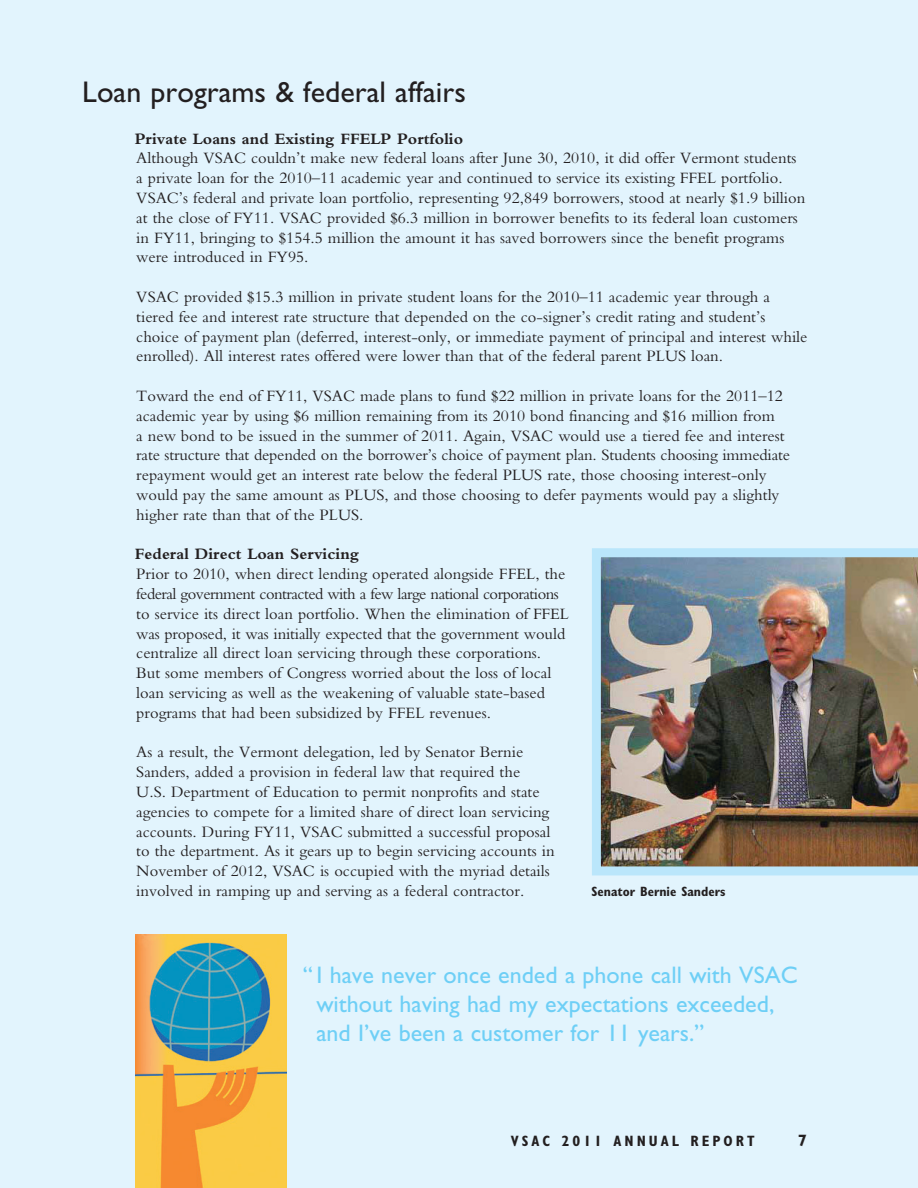
<style>
.page{position:relative;width:918px;height:1188px;background:#e2f4fd}
.page>*{position:absolute;margin:0;border:0;box-sizing:border-box;transform-origin:0 0}
.t1{font:30px "Gill Sans Std";color:#231f20}
.quote{font:24px/28.8px "Gill Sans Std";color:#6ecff6}
.text{font:16.5px/19.8px "Bembo Std";color:#231f20}
.sub_sub{font:700 16.5px "Bembo Std";color:#231f20}
.t2{font:700 16.5px "Gill Sans Std";color:#231f20}
.t3{font:700 condensed 15px "Gill Sans Std";letter-spacing:.2em;color:#231f20}
.t4{font:700 condensed 13.5px "Gill Sans Std";color:#231f20}
</style>
<div class="page">
<img style="left:592px;top:548px;width:326px;height:327px">
<img style="left:135px;top:935px;width:151px;height:253px">
<p class="t1" style="left:82px;top:75px;width:385px">Loan programs &amp; federal affairs</p>
<p class="sub_sub" style="left:135px;top:129px;width:330px">Private Loans and Existing FFELP Portfolio</p>
<p class="text" style="left:136px;top:148px;width:671px">Although VSAC couldn’t make new federal loans after June 30, 2010, it did offer Vermont students a private loan for the 2010–11 academic year and continued to service its existing FFEL portfolio.<br>VSAC’s federal and private loan portfolio, representing 92,849 borrowers, stood at nearly $1.9 billion at the close of FY11. VSAC provided $6.3 million in borrower benefits to its federal loan customers in FY11, bringing to $154.5 million the amount it has saved borrowers since the benefit programs were introduced in FY95.</p>
<p class="text" style="left:136px;top:287px;width:673px">VSAC provided $15.3 million in private student loans for the 2010–11 academic year through a tiered fee and interest rate structure that depended on the co-signer’s credit rating and student’s choice of payment plan (deferred, interest-only, or immediate payment of principal and interest while enrolled). All interest rates offered were lower than that of the federal parent PLUS loan.</p>
<p class="text" style="left:136px;top:386px;width:655px">Toward the end of FY11, VSAC made plans to fund $22 million in private loans for the 2011–12 academic year by using $6 million remaining from its 2010 bond financing and $16 million from<br>a new bond to be issued in the summer of 2011. Again, VSAC would use a tiered fee and interest rate structure that depended on the borrower’s choice of payment plan. Students choosing immediate repayment would get an interest rate below the federal PLUS rate, those choosing interest-only would pay the same amount as PLUS, and those choosing to defer payments would pay a slightly higher rate than that of the PLUS.</p>
<p class="sub_sub" style="left:135px;top:545px;width:226px">Federal Direct Loan Servicing</p>
<p class="text" style="left:136px;top:564px;width:434px">Prior to 2010, when direct lending operated alongside FFEL, the federal government contracted with a few large national corporations to service its direct loan portfolio. When the elimination of FFEL was proposed, it was initially expected that the government would centralize all direct loan servicing through these corporations.<br>But some members of Congress worried about the loss of local loan servicing as well as the weakening of valuable state-based programs that had been subsidized by FFEL revenues.</p>
<p class="text" style="left:136px;top:742px;width:420px">As a result, the Vermont delegation, led by Senator Bernie Sanders, added a provision in federal law that required the<br>U.S. Department of Education to permit nonprofits and state agencies to compete for a limited share of direct loan servicing accounts. During FY11, VSAC submitted a successful proposal to the department. As it gears up to begin servicing accounts in November of 2012, VSAC is occupied with the myriad details involved in ramping up and serving as a federal contractor.</p>
<p class="t4" style="left:591px;top:883px;width:135px">Senator Bernie Sanders</p>
<p class="quote" style="left:316px;top:961px;width:483px;text-indent:-14px">“ I have never once ended a phone call with VSAC without having had my expectations exceeded, and I’ve been a customer for 11 years.”</p>
<p class="t3" style="left:511px;top:1132px;width:245px">VSAC 2011 ANNUAL REPORT</p>
<p class="t2" style="left:798px;top:1131px;width:11px">7</p>
</div>
